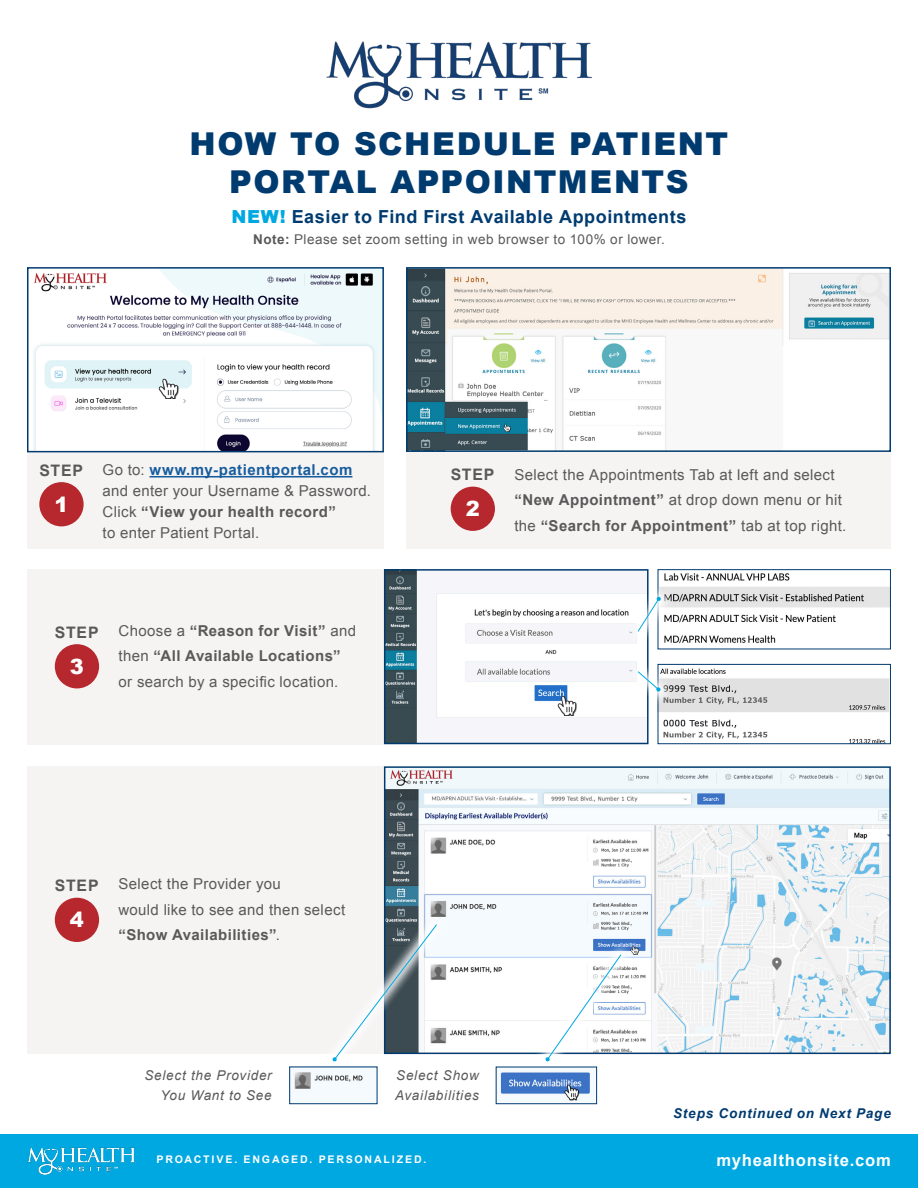
<style>
.page{position:relative;width:918px;height:1188px;background:#fff}
.page>*{position:absolute;margin:0;border:0;box-sizing:border-box;transform-origin:0 0}
.t1{font:900 31.5px/37.8px "Arial";letter-spacing:.045em;color:#003b70;text-align:center}
.t2{font:900 21px "Arial";color:#fff}
.t3{font:700 18px "Arial";letter-spacing:.03em;color:#003b70}
.t4{font:700 16.5px "Arial";color:#fff}
.t5{font:700 15.9px "Arial";letter-spacing:.05em;color:#5a5959}
.t6{font:15px/25.5px "Arial";letter-spacing:.025em;color:#5a5959}
.t7{font:italic 13.5px/19.5px "Arial";letter-spacing:.055em;color:#5a5959;text-align:right}
.t8{font:13.5px "Arial";letter-spacing:.035em;color:#5a5959}
.t9{font:italic 700 13.5px "Arial";letter-spacing:.06em;color:#003b70}
.t10{font:700 10.5px "Arial";letter-spacing:.17em;color:#fff}
.s1{font-weight:900;color:#00a8e2}
.s2{font-weight:700}
.s3{font-weight:700;color:#175d9e}
</style>
<div class="page">
<div style="left:0;top:1134px;width:918px;height:54px;background:#00a8e2"></div>
<img style="left:27px;top:1148px;width:108px;height:27px">
<div style="left:27px;top:450px;width:357px;height:99px;background:#f6f3f3"></div>
<div style="left:27px;top:569px;width:357px;height:175px;background:#f6f3f3"></div>
<div style="left:27px;top:766px;width:357px;height:288px;background:#f6f3f3"></div>
<div style="left:406px;top:450px;width:485px;height:99px;background:#f6f3f3"></div>
<img style="left:33px;top:270px;width:348px;height:179px">
<div style="left:27px;top:267px;width:357px;height:185px;border:2px solid #003b70"></div>
<img style="left:387px;top:572px;width:259px;height:169px">
<div style="left:384px;top:569px;width:265px;height:175px;border:2px solid #003b70"></div>
<img style="left:387px;top:769px;width:501px;height:282px">
<div style="left:384px;top:766px;width:507px;height:288px;border:2px solid #003b70"></div>
<img style="left:409px;top:270px;width:479px;height:179px">
<div style="left:406px;top:267px;width:485px;height:185px;border:2px solid #003b70"></div>
<div style="left:39px;top:482px;width:45px;height:44px;background:#b6282d;border-radius:50%"></div>
<div style="left:55px;top:644px;width:44px;height:44px;background:#b6282d;border-radius:50%"></div>
<div style="left:55px;top:898px;width:44px;height:44px;background:#b6282d;border-radius:50%"></div>
<div style="left:451px;top:487px;width:44px;height:44px;background:#b6282d;border-radius:50%"></div>
<hr style="left:150px;top:476px;width:202px;height:2px;background:#175d9e">
<img style="left:664px;top:573px;width:225px;height:71px">
<div style="left:658px;top:569px;width:233px;height:80px;border:1px solid #003b70"></div>
<img style="left:660px;top:668px;width:229px;height:74px">
<div style="left:658px;top:664px;width:233px;height:80px;border:1px solid #003b70"></div>
<svg style="left:623px;top:579px;width:53px;height:71px"></svg>
<svg style="left:620px;top:657px;width:58px;height:50px"></svg>
<svg style="left:315px;top:896px;width:139px;height:193px"></svg>
<svg style="left:528px;top:931px;width:111px;height:153px"></svg>
<img style="left:558px;top:696px;width:20px;height:20px">
<img style="left:293px;top:1069px;width:82px;height:23px">
<div style="left:289px;top:1067px;width:88px;height:37px;border:1px solid #003b70"></div>
<img style="left:498px;top:1069px;width:97px;height:33px">
<div style="left:496px;top:1067px;width:101px;height:37px;border:1px solid #003b70"></div>
<img style="left:159px;top:379px;width:20px;height:20px">
<img style="left:326px;top:42px;width:266px;height:67px">
<h1 class="t1" style="left:190px;top:124px;width:540px">HOW TO SCHEDULE PATIENT<br>PORTAL APPOINTMENTS</h1>
<p class="t3" style="left:231px;top:205px;width:457px"><span class="s1">NEW!</span> Easier to Find First Available Appointments</p>
<p class="t8" style="left:253px;top:230px;width:413px"><span class="s2">Note:</span> Please set zoom setting in web browser to 100% or lower.</p>
<p class="t5" style="left:39px;top:460px;width:45px">STEP</p>
<h2 class="t2" style="left:54px;top:489px;width:16px">1</h2>
<p class="t6" style="left:103px;top:460px;width:270px;line-height:21px">Go to: <span class="s3">www.my-patientportal.com </span>and enter your Username &amp; Password.<br>Click <span class="s2">“View your health record”<br></span>to enter Patient Portal.</p>
<p class="t5" style="left:451px;top:464px;width:45px">STEP</p>
<h2 class="t2" style="left:466px;top:494px;width:16px">2</h2>
<p class="t6" style="left:514px;top:462px;width:333px">Select the Appointments Tab at left and select <span class="s2">“New Appointment”</span> at drop down menu or hit the <span class="s2">“Search for Appointment”</span> tab at top right.</p>
<p class="t5" style="left:55px;top:622px;width:45px">STEP</p>
<h2 class="t2" style="left:70px;top:651px;width:16px">3</h2>
<p class="t6" style="left:119px;top:618px;width:239px">Choose a <span class="s2">“Reason for Visit”</span> and then <span class="s2">“All Available Locations” </span>or search by a specific location.</p>
<p class="t5" style="left:55px;top:875px;width:45px">STEP</p>
<h2 class="t2" style="left:70px;top:905px;width:16px">4</h2>
<p class="t6" style="left:119px;top:872px;width:228px">Select the Provider you<br>would like to see and then select <span class="s2">“Show Availabilities”</span>.</p>
<p class="t7" style="left:144px;top:1066px;width:129px">Select the Provider<br>You Want to See</p>
<p class="t7" style="left:395px;top:1066px;width:85px;text-align:left">Select Show<br>Availabilities</p>
<p class="t9" style="left:673px;top:1104px;width:219px">Steps Continued on Next Page</p>
<p class="t10" style="left:157px;top:1152px;width:271px">PROACTIVE. ENGAGED. PERSONALIZED.</p>
<p class="t4" style="left:717px;top:1150px;width:176px">myhealthonsite.com</p>
</div>
